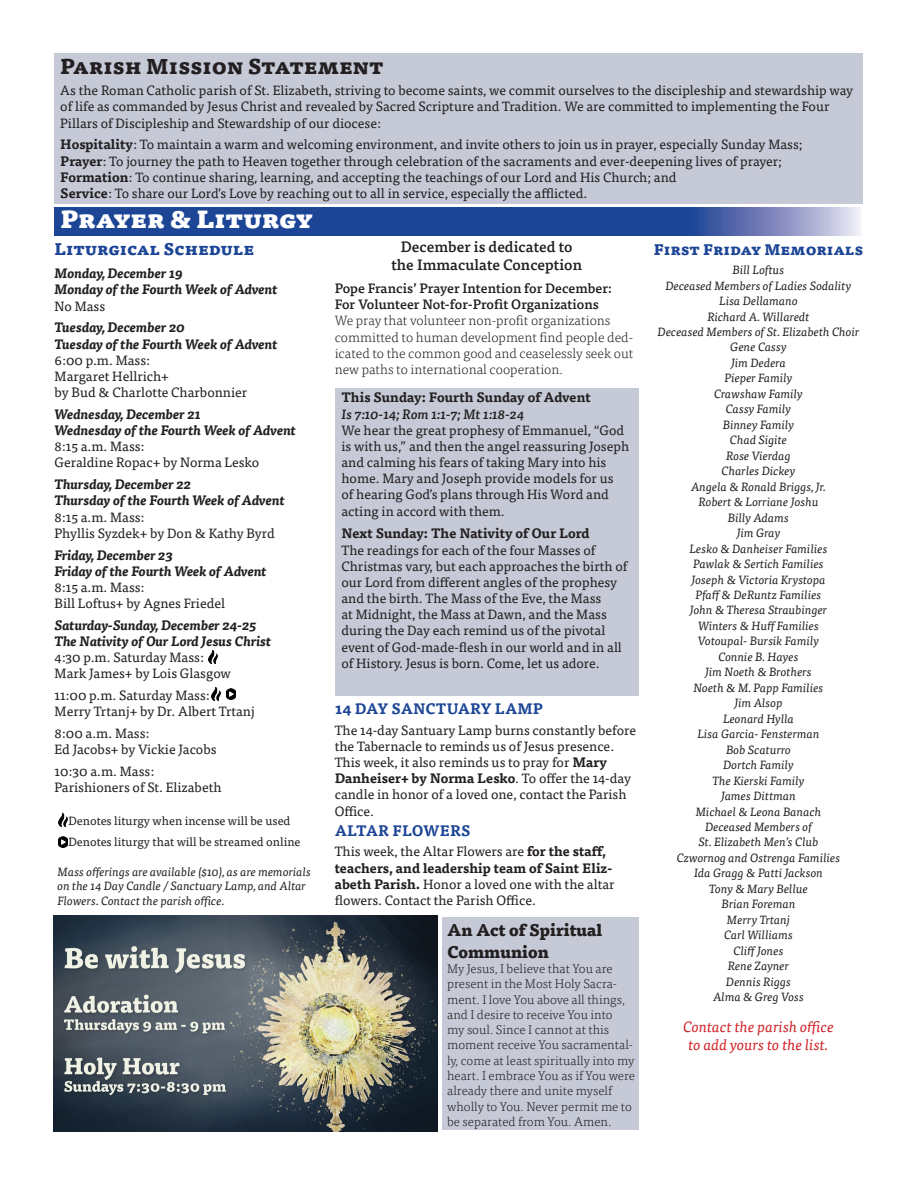
<style>
.page{position:relative;width:918px;height:1188px;background:#fff}
.page>*{position:absolute;margin:0;border:0;box-sizing:border-box;transform-origin:0 0}
.t1{font:900 24px "Tisa Pro";color:#fff}
.t2{font:800 21px "Tisa Pro";color:#231f20}
.t3{font:800 16.5px/21.6px "Tisa Pro";color:#231f20}
.t4{font:800 16.5px "Tisa Pro";color:#1c4596}
.t5{font:500 15px/18px "Tisa Pro";color:#231f20;text-align:center}
.t6{font:italic 15px/18px "Tisa Pro";color:#d1232a;text-align:center}
.t7{font:700 15px "Tisa Pro";color:#1c4596}
.t8{font:800 15px "Tisa Pro";color:#1c4596}
.t9{font:13.5px/16.2px "Tisa Pro";color:#231f20}
.t10{font:italic 700 13.5px/16.2px "Tisa Pro";color:#231f20}
.t11{font:300 13.5px/16.2px "Tisa Pro";color:#231f20}
.t12{font:300 12.75px/15.3px "Tisa Pro";color:#231f20}
.t13{font:italic 12px/15.5px "Tisa Pro";color:#231f20;text-align:center}
.t14{font:12px/21.1px "Tisa Pro";color:#231f20}
.s1{font-weight:700}
.s2{font-weight:400;font-style:normal}
.s3{font-weight:700;font-style:italic}
.s4{font-weight:500}
.s5{font-weight:500;font-style:italic}
</style>
<div class="page">
<svg style="left:55px;top:207px;width:806px;height:28px;background:#32549f"></svg>
<div style="left:55px;top:54px;width:808px;height:150px;background:#c6cad7"></div>
<div style="left:335px;top:388px;width:304px;height:308px;background:#c6cad7"></div>
<svg style="left:227px;top:688px;width:9px;height:11px"></svg>
<div style="left:442px;top:917px;width:197px;height:213px;background:#c6cad7"></div>
<img style="left:54px;top:916px;width:384px;height:216px">
<svg style="left:58px;top:813px;width:9px;height:13px"></svg>
<svg style="left:58px;top:836px;width:9px;height:11px"></svg>
<img style="left:212px;top:687px;width:9px;height:14px">
<img style="left:208px;top:650px;width:9px;height:14px">
<p class="t2" style="left:60px;top:48px;width:325px">Parish Mission Statement</p>
<p class="t9" style="left:60px;top:82px;width:794px">As the Roman Catholic parish of St. Elizabeth, striving to become saints, we commit ourselves to the discipleship and stewardship way of life as commanded by Jesus Christ and revealed by Sacred Scripture and Tradition. We are committed to implementing the Four<br>Pillars of Discipleship and Stewardship of our diocese:</p>
<p class="t9" style="left:60px;top:136px;width:744px"><span class="s1">Hospitality</span>: To maintain a warm and welcoming environment, and invite others to join us in prayer, especially Sunday Mass; <span class="s1">Prayer</span>: To journey the path to Heaven together through celebration of the sacraments and ever-deepening lives of prayer; <span class="s1">Formation</span>: To continue sharing, learning, and accepting the teachings of our Lord and His Church; and<br><span class="s1">Service</span>: To share our Lord’s Love by reaching out to all in service, especially the afflicted.</p>
<p class="t1" style="left:60px;top:198px;width:254px">Prayer &amp; Liturgy</p>
<p class="t4" style="left:55px;top:236px;width:201px">Liturgical Schedule</p>
<p class="t10" style="left:55px;top:265px;width:224px">Monday, December 19<br>Monday of the Fourth Week of Advent<br><span class="s2">No Mass</span></p>
<p class="t9" style="left:55px;top:319px;width:224px"><span class="s3">Tuesday, December 20<br>Tuesday of the Fourth Week of Advent<br></span>6:00 p.m. Mass:<br>Margaret Hellrich+<br>by Bud &amp; Charlotte Charbonnier</p>
<p class="t10" style="left:55px;top:405px;width:243px">Wednesday, December 21<br>Wednesday of the Fourth Week of Advent<br><span class="s2">8:15 a.m. Mass:<br>Geraldine Ropac+ by Norma Lesko</span></p>
<p class="t10" style="left:55px;top:476px;width:232px">Thursday, December 22<br>Thursday of the Fourth Week of Advent<br><span class="s2">8:15 a.m. Mass:<br>Phyllis Syzdek+ by Don &amp; Kathy Byrd</span></p>
<p class="t10" style="left:55px;top:546px;width:214px">Friday, December 23<br>Friday of the Fourth Week of Advent<br><span class="s2">8:15 a.m. Mass:<br>Bill Loftus+ by Agnes Friedel</span></p>
<p class="t10" style="left:55px;top:616px;width:218px">Saturday-Sunday, December 24-25<br>The Nativity of Our Lord Jesus Christ<br><span class="s2">4:30 p.m. Saturday Mass:<br>Mark James+ by Lois Glasgow</span></p>
<p class="t9" style="left:55px;top:687px;width:202px">11:00 p.m. Saturday Mass:<br>Merry Trtanj+ by Dr. Albert Trtanj</p>
<p class="t9" style="left:55px;top:725px;width:163px">8:00 a.m. Mass:<br>Ed Jacobs+ by Vickie Jacobs</p>
<p class="t9" style="left:55px;top:762px;width:168px">10:30 a.m. Mass:<br>Parishioners of St. Elizabeth</p>
<p class="t5" style="left:391px;top:237px;width:192px">December is dedicated to the Immaculate Conception</p>
<p class="t11" style="left:335px;top:280px;width:300px"><span class="s4">Pope Francis’ Prayer Intention for December:<br>For Volunteer Not-for-Profit Organizations<br></span>We pray that volunteer non-profit organizations committed to human development find people ded&shy;icated to the common good and ceaselessly seek out new paths to international cooperation.</p>
<p class="t9" style="left:341px;top:389px;width:289px"><span class="s1">This Sunday: Fourth Sunday of Advent<br></span><span class="s5">Is 7:10-14; Rom 1:1-7; Mt 1:18-24<br></span>We hear the great prophesy of Emmanuel, “God is with us,” and then the angel reassuring Joseph and calming his fears of taking Mary into his home. Mary and Joseph provide models for us<br>of hearing God’s plans through His Word and acting in accord with them.</p>
<p class="t9" style="left:341px;top:525px;width:287px"><span class="s1">Next Sunday: The Nativity of Our Lord<br></span>The readings for each of the four Masses of Christmas vary, but each approaches the birth of our Lord from different angles of the prophesy and the birth. The Mass of the Eve, the Mass<br>at Midnight, the Mass at Dawn, and the Mass during the Day each remind us of the pivotal event of God-made-flesh in our world and in all of History. Jesus is born. Come, let us adore.</p>
<p class="t7" style="left:335px;top:697px;width:210px">14 DAY SANCTUARY LAMP</p>
<p class="t9" style="left:335px;top:721px;width:303px">The 14-day Santuary Lamp burns constantly before the Tabernacle to reminds us of Jesus presence.<br>This week, it also reminds us to pray for <span class="s1">Mary Danheiser+ by Norma Lesko</span>. To offer the 14-day candle in honor of a loved one, contact the Parish Office.</p>
<p class="t7" style="left:335px;top:818px;width:137px">ALTAR FLOWERS</p>
<p class="t9" style="left:335px;top:843px;width:281px">This week, the Altar Flowers are <span class="s1">for the staff, teachers, and leadership team of Saint Eliz&shy;abeth Parish.</span> Honor a loved one with the altar flowers. Contact the Parish Office.</p>
<p class="t8" style="left:654px;top:238px;width:211px">First Friday Memorials</p>
<p class="t13" style="left:658px;top:262px;width:203px">Bill Loftus<br>Deceased Members of Ladies Sodality<br>Lisa Dellamano<br>Richard A. Willaredt<br>Deceased Members of St. Elizabeth Choir<br>Gene Cassy<br>Jim Dedera<br>Pieper Family<br>Crawshaw Family<br>Cassy Family<br>Binney Family<br>Chad Sigite<br>Rose Vierdag<br>Charles Dickey<br>Angela &amp; Ronald Briggs, Jr.<br>Robert &amp; Lorriane Joshu<br>Billy Adams<br>Jim Gray<br>Lesko &amp; Danheiser Families<br>Pawlak &amp; Sertich Families<br>Joseph &amp; Victoria Krystopa<br>Pfaff &amp; DeRuntz Families<br>John &amp; Theresa Straubinger<br>Winters &amp; Huff Families<br>Votoupal- Bursik Family<br>Connie B. Hayes<br>Jim Noeth &amp; Brothers<br>Noeth &amp; M. Papp Families<br>Jim Alsop<br>Leonard Hylla<br>Lisa Garcia- Fensterman<br>Bob Scaturro<br>Dortch Family<br>The Kierski Family<br>James Dittman<br>Michael &amp; Leona Banach<br>Deceased Members of<br>St. Elizabeth Men’s Club<br>Czwornog and Ostrenga Families<br>Ida Gragg &amp; Patti Jackson<br>Tony &amp; Mary Bellue<br>Brian Foreman<br>Merry Trtanj<br>Carl Williams<br>Cliff Jones<br>Rene Zayner<br>Dennis Riggs<br>Alma &amp; Greg Voss</p>
<p class="t6" style="left:683px;top:1017px;width:152px">Contact the parish office to add yours to the list.</p>
<p class="t14" style="left:69px;top:809px;width:233px">Denotes liturgy when incense will be used<br>Denotes liturgy that will be streamed online</p>
<p class="t13" style="left:58px;top:864px;width:255px;line-height:14.4px;text-align:left">Mass offerings are available ($10), as are memorials on the 14 Day Candle / Sanctuary Lamp, and Altar<br>Flowers. Contact the parish office.</p>
<p class="t3" style="left:447px;top:919px;width:157px">An Act of Spiritual<br>Communion</p>
<p class="t12" style="left:447px;top:960px;width:189px">My Jesus, I believe that You are present in the Most Holy Sacra&shy;ment. I love You above all things, and I desire to receive You into<br>my soul. Since I cannot at this moment receive You sacramental&shy;ly, come at least spiritually into my heart. I embrace You as if You were already there and unite myself wholly to You. Never permit me to be separated from You. Amen.</p>
</div>
